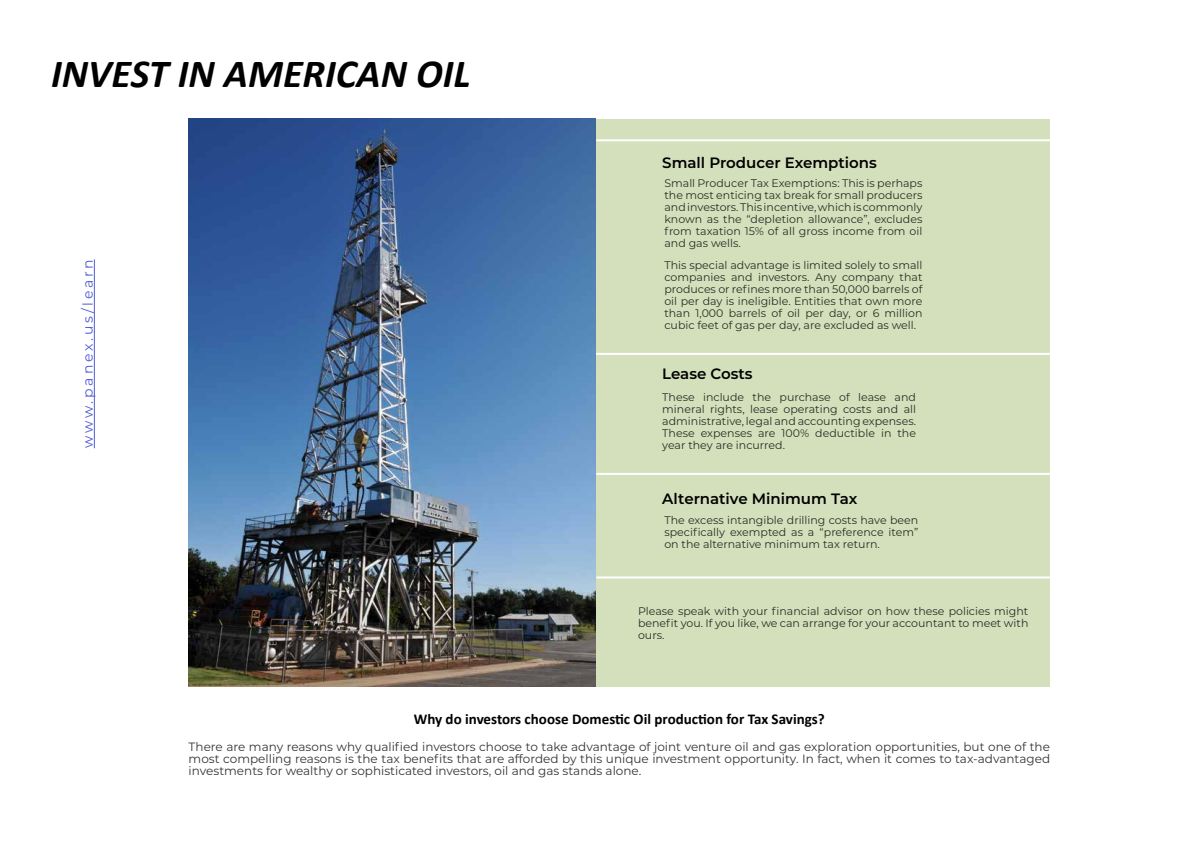
<style>
.page{position:relative;width:1191px;height:842px;background:#fff}
.page>*{position:absolute;margin:0;border:0;box-sizing:border-box;transform-origin:0 0}
.t1{font:italic 700 40px "Calibri";color:#000}
.t2{font:700 15px "Calibri";color:#000}
.t3{font:600 15px "Montserrat";color:#000}
.t4{font:14px "Montserrat";letter-spacing:.195em;color:#4f5cd6}
.t5{font:12px/12px "Montserrat";color:#000;text-align:justify}
.t6{font:11px/12px "Montserrat";color:#000;text-align:justify}
</style>
<div class="page">
<img style="left:189px;top:118px;width:406px;height:568px">
<div style="left:596px;top:119px;width:454px;height:568px;background:#d4e0bc"></div>
<hr style="left:596px;top:139px;width:454px;height:2px;background:#fff">
<hr style="left:596px;top:353px;width:454px;height:2px;background:#fff">
<hr style="left:596px;top:473px;width:454px;height:2px;background:#fff">
<hr style="left:596px;top:576px;width:454px;height:2px;background:#fff">
<hr style="left:94px;top:259px;width:1px;height:189px;background:#4f5cd6">
<h1 class="t1" style="left:51px;top:45px;width:421px">INVEST IN AMERICAN OIL</h1>
<p class="t4" style="left:78px;top:448px;width:190px;rotate:-90deg">www.panex.us/learn</p>
<h2 class="t3" style="left:662px;top:152px;width:216px">Small Producer Exemptions</h2>
<p class="t6" style="left:664px;top:177px;width:259px">Small Producer Tax Exemptions: This is perhaps the most enticing tax break for small producers and investors. This incentive, which is commonly known as the “depletion allowance”, excludes from taxation 15% of all gross income from oil and gas wells.</p>
<p class="t6" style="left:664px;top:259px;width:259px">This special advantage is limited solely to small companies and investors. Any company that produces or refines more than 50,000 barrels of oil per day is ineligible. Entities that own more than 1,000 barrels of oil per day, or 6 million cubic feet of gas per day, are excluded as well.</p>
<h2 class="t3" style="left:662px;top:363px;width:92px">Lease Costs</h2>
<p class="t6" style="left:662px;top:391px;width:255px">These include the purchase of lease and mineral rights, lease operating costs and all administrative, legal and accounting expenses.<br>These expenses are 100% deductible in the year they are incurred.</p>
<h2 class="t3" style="left:662px;top:488px;width:197px">Alternative Minimum Tax</h2>
<p class="t6" style="left:664px;top:513px;width:255px">The excess intangible drilling costs have been specifically exempted as a “preference item” on the alternative minimum tax return.</p>
<p class="t6" style="left:638px;top:604px;width:392px">Please speak with your financial advisor on how these policies might benefit you. If you like, we can arrange for your accountant to meet with ours.</p>
<h2 class="t2" style="left:414px;top:708px;width:412px">Why do investors choose Domestic Oil production for Tax Savings?</h2>
<p class="t5" style="left:189px;top:740px;width:863px">There are many reasons why qualified investors choose to take advantage of joint venture oil and gas exploration opportunities, but one of the most compelling reasons is the tax benefits that are afforded by this unique investment opportunity. In fact, when it comes to tax-advantaged investments for wealthy or sophisticated investors, oil and gas stands alone.</p>
</div>
